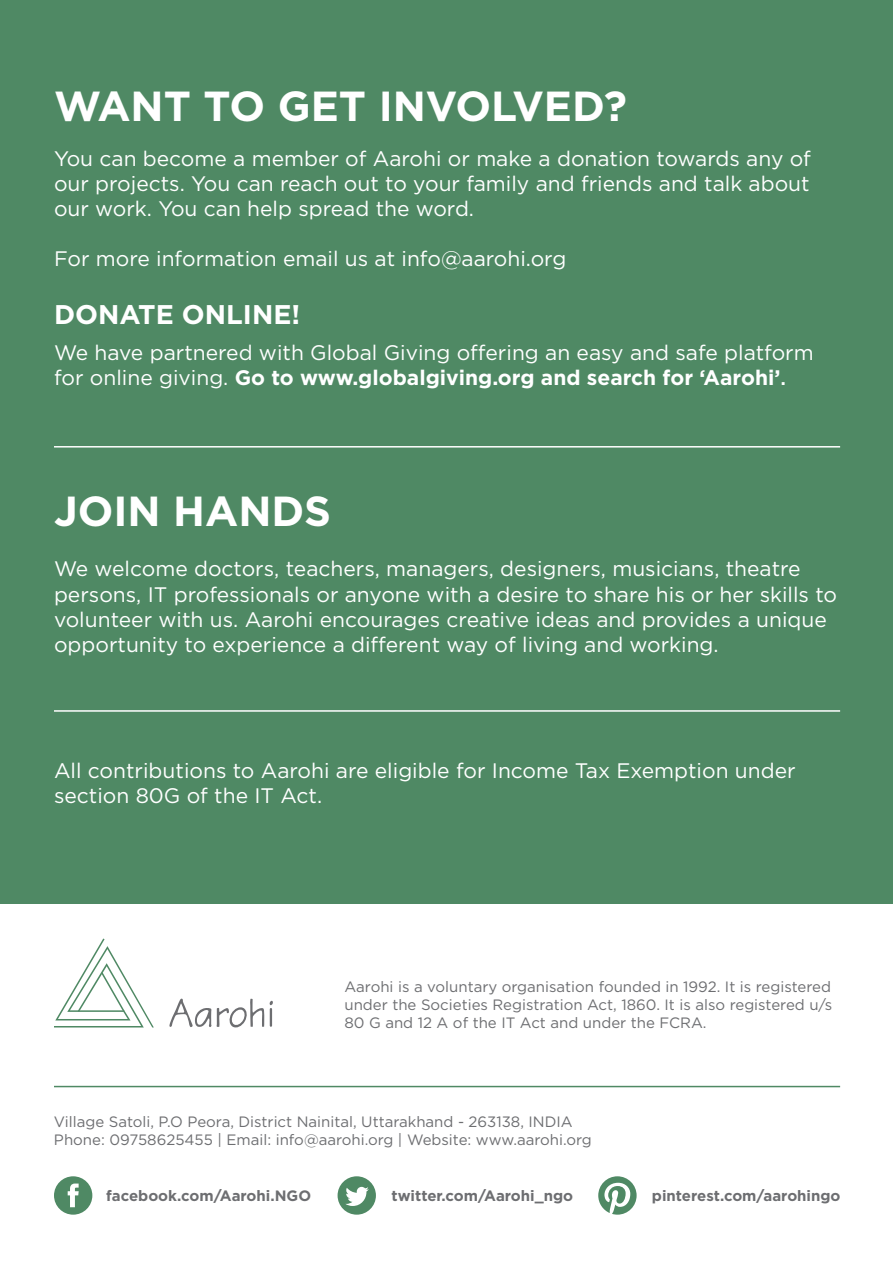
<style>
.page{position:relative;width:893px;height:1263px;background:#fff}
.page>*{position:absolute;margin:0;border:0;box-sizing:border-box;transform-origin:0 0}
.t1{font:700 42px "Gotham";color:#fff}
.t2{font:700 27px "Gotham";color:#fff}
.t3{font:21px/25.2px "Gotham";color:#fff}
.t4{font:15px/18px "Gotham";color:#6d6e71;text-align:justify}
.t5{font:700 15px "Gotham";color:#6d6e71}
.s1{font-weight:700}
.s2{font-weight:500}
</style>
<div class="page">
<div style="left:0;top:0;width:893px;height:904px;background:#4f8964"></div>
<hr style="left:54px;top:446px;width:786px;height:1px;background:#fff">
<hr style="left:54px;top:710px;width:786px;height:2px;background:#fff">
<hr style="left:54px;top:1086px;width:786px;height:1px;background:#4f8964">
<svg style="left:54px;top:938px;width:100px;height:89px"></svg>
<svg style="left:169px;top:998px;width:104px;height:30px"></svg>
<svg style="left:598px;top:1176px;width:39px;height:39px"></svg>
<svg style="left:54px;top:1176px;width:38px;height:39px"></svg>
<svg style="left:338px;top:1176px;width:38px;height:39px"></svg>
<h1 class="t1" style="left:54px;top:78px;width:574px">WANT TO GET INVOLVED?</h1>
<p class="t3" style="left:54px;top:145px;width:758px;text-align:justify">You can become a member of Aarohi or make a donation towards any of our projects. You can reach out to your family and friends and talk about our work. You can help spread the word.</p>
<p class="t3" style="left:54px;top:246px;width:514px">For more information email us at info@aarohi.org</p>
<p class="t2" style="left:54px;top:296px;width:248px">DONATE ONLINE!</p>
<p class="t3" style="left:54px;top:339px;width:761px">We have partnered with Global Giving offering an easy and safe platform for online giving. <span class="s1">Go to www.globalgiving.org and search for ‘Aarohi’</span><span class="s2">.</span></p>
<h1 class="t1" style="left:54px;top:483px;width:278px">JOIN HANDS</h1>
<p class="t3" style="left:54px;top:556px;width:785px">We welcome doctors, teachers, managers, designers, musicians, theatre persons, IT professionals or anyone with a desire to share his or her skills to volunteer with us. Aarohi encourages creative ideas and provides a unique opportunity to experience a different way of living and working.</p>
<p class="t3" style="left:54px;top:757px;width:743px">All contributions to Aarohi are eligible for Income Tax Exemption under section 80G of the IT Act.</p>
<p class="t4" style="left:344px;top:977px;width:489px">Aarohi is a voluntary organisation founded in 1992. It is registered under the Societies Registration Act, 1860. It is also registered u/s 80 G and 12 A of the IT Act and under the FCRA.</p>
<p class="t4" style="left:54px;top:1112px;width:539px">Village Satoli, P.O Peora, District Nainital, Uttarakhand - 263138, INDIA<br>Phone: 09758625455 | Email: info@aarohi.org | Website: www.aarohi.org</p>
<p class="t5" style="left:106px;top:1185px;width:206px">facebook.com/Aarohi.NGO</p>
<p class="t5" style="left:391px;top:1185px;width:183px">twitter.com/Aarohi_ngo</p>
<p class="t5" style="left:652px;top:1185px;width:190px">pinterest.com/aarohingo</p>
</div>
